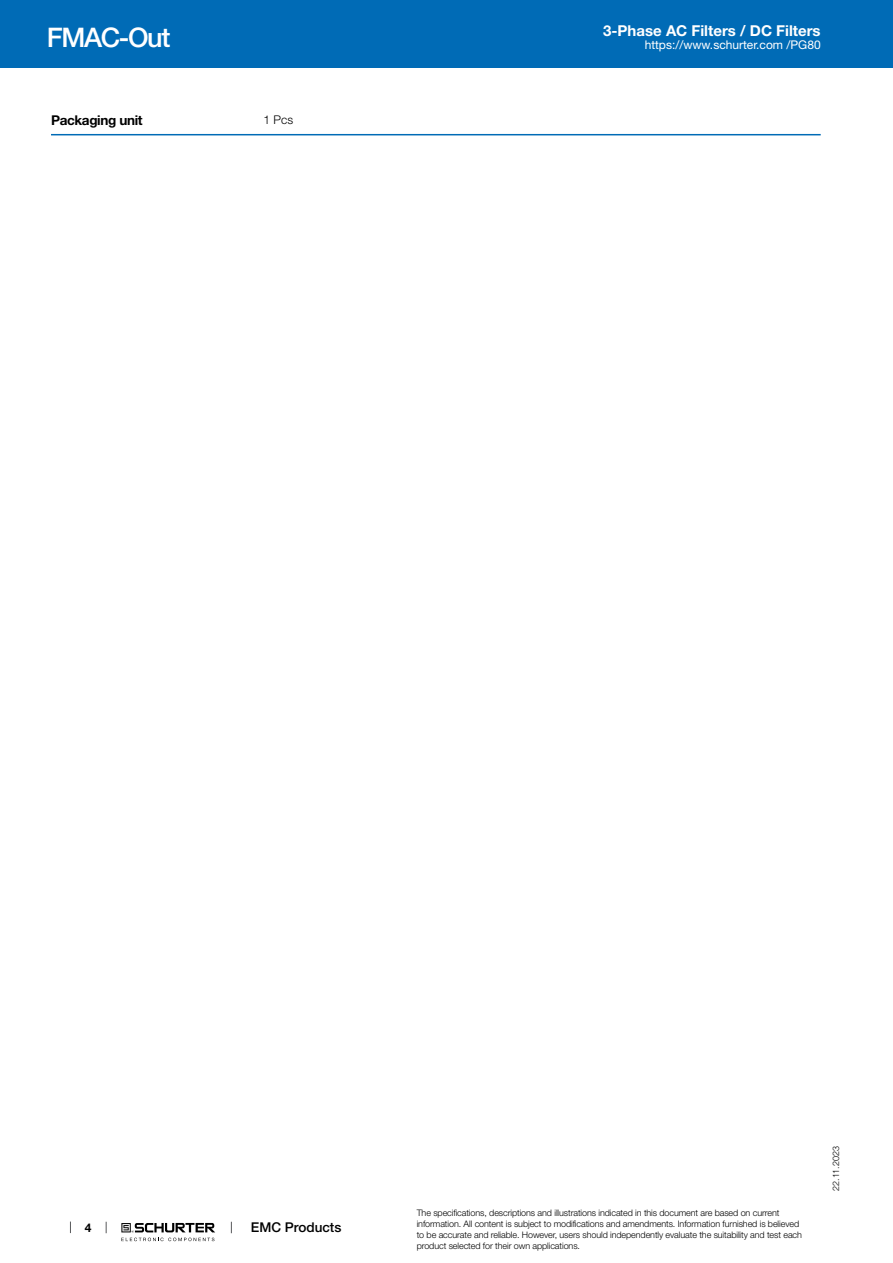
<style>
.page{position:relative;width:893px;height:1263px;background:#fff}
.page>*{position:absolute;margin:0;border:0;box-sizing:border-box;transform-origin:0 0}
.t1{font:500 27px "Helvetica Neue LT";letter-spacing:-.05em;color:#fff}
.t2{font:700 15px "Helvetica Neue LT";color:#fff}
.t3{font:700 13.5px "Helvetica Neue LT";letter-spacing:-.025em;color:#000}
.t4{font:500 13.5px "Helvetica Neue LT";color:#000}
.t5{font:12px "Helvetica Neue LT";color:#fff}
.t6{font:300 12px "Helvetica Neue LT";color:#000}
.t7{font:700 12px "Helvetica Neue LT";color:#000}
.t8{font:300 9px/10.8px "Helvetica Neue LT";letter-spacing:-.01em;color:#000}
</style>
<div class="page">
<svg style="left:70px;top:1221px;width:1px;height:12px"></svg>
<svg style="left:121px;top:1223px;width:94px;height:18px"></svg>
<div style="left:0;top:0;width:893px;height:68px;background:#006bb6"></div>
<hr style="left:51px;top:134px;width:770px;height:1px;background:#006bb6">
<h1 class="t1" style="left:47px;top:21px;width:125px">FMAC-Out</h1>
<h3 class="t3" style="left:51px;top:112px;width:93px">Packaging unit</h3>
<h3 class="t6" style="left:264px;top:113px;width:31px">1 Pcs</h3>
<h2 class="t2" style="left:603px;top:21px;width:219px">3-Phase AC Filters / DC Filters</h2>
<h3 class="t5" style="left:645px;top:38px;width:178px">https://www.schurter.com /PG80</h3>
<h3 class="t7" style="left:85px;top:1220px;width:8px">4</h3>
<h3 class="t4" style="left:251px;top:1219px;width:92px">EMC Products</h3>
<p class="t8" style="left:417px;top:1207px;width:387px">The specifications, descriptions and illustrations indicated in this document are based on current information. All content is subject to modifications and amendments. Information furnished is believed to be accurate and reliable. However, users should independently evaluate the suitability and test each product selected for their own applications.</p>
<p class="t8" style="left:830px;top:1191px;width:46px;rotate:-90deg">22.11.2023</p>
</div>
